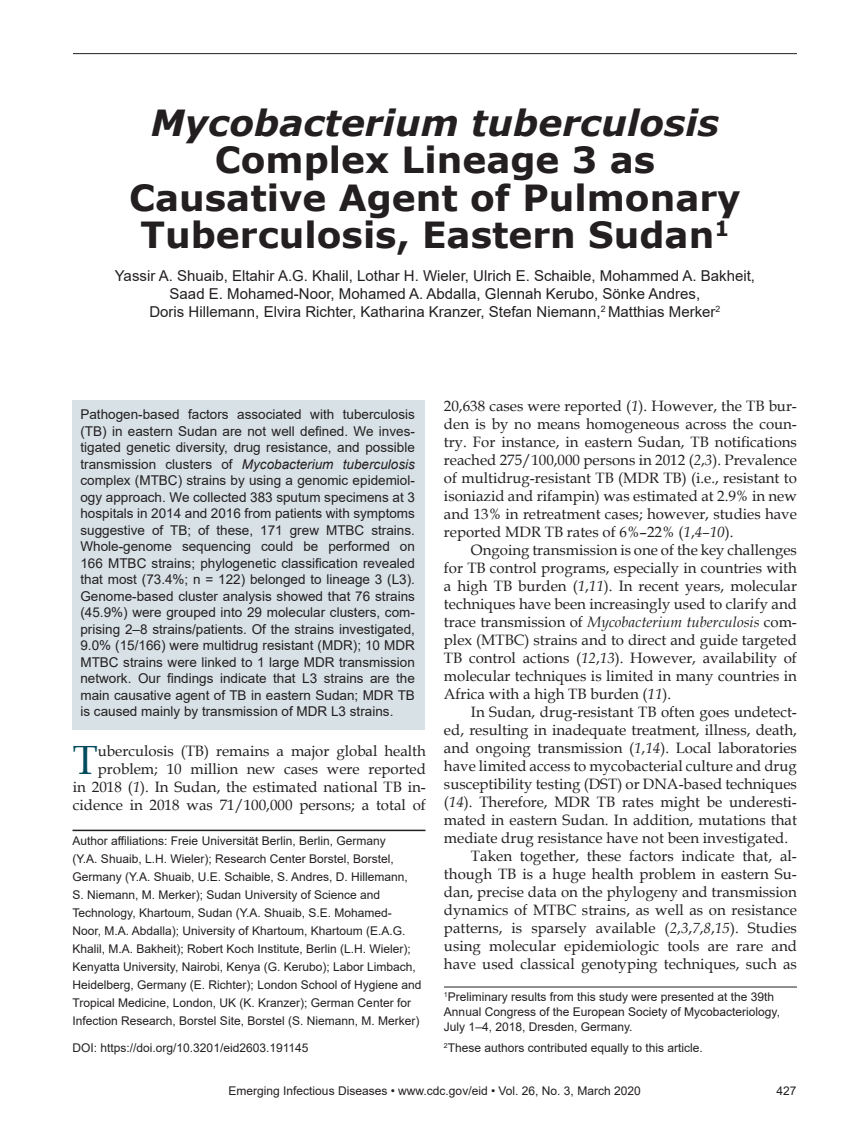
<style>
.page{position:relative;width:851px;height:1134px;background:#fff}
.page>*{position:absolute;margin:0;border:0;box-sizing:border-box;transform-origin:0 0}
.Drop_Cap{font:40.8px "Book Antiqua";color:#004b5c}
.Article_Title{font:700 36px/37.5px "Verdana";color:#231f20;text-align:center}
.Body_Text{font:15px/18px "Book Antiqua";color:#231f20;text-align:justify}
.Drop_Cap-2{font:15px/18px "Book Antiqua";color:#231f20;text-align:right}
.Authors{font:15px/18px "Arial";color:#231f20;text-align:center}
.Abstract{font:13.5px/16.5px "Arial";color:#231f20;text-align:justify}
.Affiliations{font:12px/18px "Arial";color:#231f20}
.Footnote{font:12px/15px "Arial";color:#231f20}
.DOI{font:12px "Arial";color:#231f20}
.s1{font-style:italic}
</style>
<div class="page">
<hr style="left:73px;top:53px;width:723px;height:1px;background:#231f20">
<div style="left:72px;top:400px;width:353px;height:330px;background:#d7e1e6"></div>
<hr style="left:72px;top:830px;width:353px;height:1px;background:#231f20">
<hr style="left:444px;top:987px;width:353px;height:1px;background:#231f20">
<p class="Article_Title" style="left:129px;top:103px;width:613px"><span class="s1">Mycobacterium tuberculosis<br></span>Complex Lineage 3 as<br>Causative Agent of Pulmonary<br>Tuberculosis, Eastern Sudan<sup>1</sup></p>
<p class="Authors" style="left:115px;top:267px;width:642px">Yassir A. Shuaib, Eltahir A.G. Khalil, Lothar H. Wieler, Ulrich E. Schaible, Mohammed A. Bakheit,<br>Saad E. Mohamed-Noor, Mohamed A. Abdalla, Glennah Kerubo, Sönke Andres,<br>Doris Hillemann, Elvira Richter, Katharina Kranzer, Stefan Niemann,<sup>2</sup> Matthias Merker<sup>2</sup></p>
<p class="Abstract" style="left:80px;top:406px;width:336px">Pathogen-based factors associated with tuberculosis (TB) in eastern Sudan are not well defined. We inves&shy;tigated genetic diversity, drug resistance, and possible transmission clusters of <span class="s1">Mycobacterium tuberculosis </span>complex (MTBC) strains by using a genomic epidemiol&shy;ogy approach. We collected 383 sputum specimens at 3 hospitals in 2014 and 2016 from patients with symptoms suggestive of TB; of these, 171 grew MTBC strains.<br>Whole-genome sequencing could be performed on 166 MTBC strains; phylogenetic classification revealed that most (73.4%; n = 122) belonged to lineage 3 (L3).<br>Genome-based cluster analysis showed that 76 strains (45.9%) were grouped into 29 molecular clusters, com&shy;prising 2–8 strains/patients. Of the strains investigated, 9.0% (15/166) were multidrug resistant (MDR); 10 MDR MTBC strains were linked to 1 large MDR transmission network. Our findings indicate that L3 strains are the main causative agent of TB in eastern Sudan; MDR TB is caused mainly by transmission of MDR L3 strains.</p>
<p class="Drop_Cap-2" style="left:73px;top:741px;width:354px">uberculosis (TB) remains a major global health problem; 10 million new cases were reported<br>in 2018 (<span class="s1">1</span>). In Sudan, the estimated national TB in&shy;cidence in 2018 was 71/100,000 persons; a total of</p>
<p class="Drop_Cap" style="left:73px;top:731px;width:26px">T</p>
<p class="Affiliations" style="left:72px;top:831px;width:350px">Author affiliations: Freie Universität Berlin, Berlin, Germany<br>(Y.A. Shuaib, L.H. Wieler); Research Center Borstel, Borstel, Germany (Y.A. Shuaib, U.E. Schaible, S. Andres, D. Hillemann, S. Niemann, M. Merker); Sudan University of Science and Technology, Khartoum, Sudan (Y.A. Shuaib, S.E. Mohamed-Noor, M.A. Abdalla); University of Khartoum, Khartoum (E.A.G.<br>Khalil, M.A. Bakheit); Robert Koch Institute, Berlin (L.H. Wieler); Kenyatta University, Nairobi, Kenya (G. Kerubo); Labor Limbach, Heidelberg, Germany (E. Richter); London School of Hygiene and Tropical Medicine, London, UK (K. Kranzer); German Center for Infection Research, Borstel Site, Borstel (S. Niemann, M. Merker)</p>
<p class="DOI" style="left:72px;top:1039px;width:237px">DOI: https://doi.org/10.3201/eid2603.191145</p>
<p class="Drop_Cap-2" style="left:444px;top:396px;width:354px;text-align:justify">20,638 cases were reported (<span class="s1">1</span>). However, the TB bur&shy;den is by no means homogeneous across the coun&shy;try. For instance, in eastern Sudan, TB notifications reached 275/100,000 persons in 2012 (<span class="s1">2</span>,<span class="s1">3</span>). Prevalence of multidrug-resistant TB (MDR TB) (i.e., resistant to isoniazid and rifampin) was estimated at 2.9% in new and 13% in retreatment cases; however, studies have reported MDR TB rates of 6%–22% (<span class="s1">1</span>,<span class="s1">4–10</span>).</p>
<p class="Body_Text" style="left:444px;top:540px;width:354px;text-indent:27px">Ongoing transmission is one of the key challenges for TB control programs, especially in countries with a high TB burden (<span class="s1">1</span>,<span class="s1">11</span>). In recent years, molecular techniques have been increasingly used to clarify and trace transmission of <span class="s1">Mycobacterium tuberculosis</span> com&shy;plex (MTBC) strains and to direct and guide targeted TB control actions (<span class="s1">12</span>,<span class="s1">13</span>). However, availability of molecular techniques is limited in many countries in Africa with a high TB burden (<span class="s1">11</span>).</p>
<p class="Body_Text" style="left:444px;top:702px;width:354px;text-indent:27px">In Sudan, drug-resistant TB often goes undetect&shy;ed, resulting in inadequate treatment, illness, death, and ongoing transmission (<span class="s1">1</span>,<span class="s1">14</span>). Local laboratories have limited access to mycobacterial culture and drug susceptibility testing (DST) or DNA-based techniques (<span class="s1">14</span>). Therefore, MDR TB rates might be underesti&shy;mated in eastern Sudan. In addition, mutations that mediate drug resistance have not been investigated.</p>
<p class="Body_Text" style="left:444px;top:846px;width:354px;text-indent:27px">Taken together, these factors indicate that, al&shy;though TB is a huge health problem in eastern Su&shy;dan, precise data on the phylogeny and transmission dynamics of MTBC strains, as well as on resistance patterns, is sparsely available (<span class="s1">2</span>,<span class="s1">3</span>,<span class="s1">7</span>,<span class="s1">8</span>,<span class="s1">15</span>). Studies using molecular epidemiologic tools are rare and have used classical genotyping techniques, such as</p>
<p class="Footnote" style="left:444px;top:989px;width:337px"><sup>1</sup>Preliminary results from this study were presented at the 39th<br>Annual Congress of the European Society of Mycobacteriology,<br>July 1–4, 2018, Dresden, Germany.</p>
<p class="Footnote" style="left:444px;top:1040px;width:260px"><sup>2</sup>These authors contributed equally to this article.</p>
<p class="Affiliations" style="left:228px;top:1082px;width:413px">Emerging Infectious Diseases • www.cdc.gov/eid • Vol. 26, No. 3, March 2020</p>
<p class="Affiliations" style="left:776px;top:1082px;width:22px">427</p>
</div>
